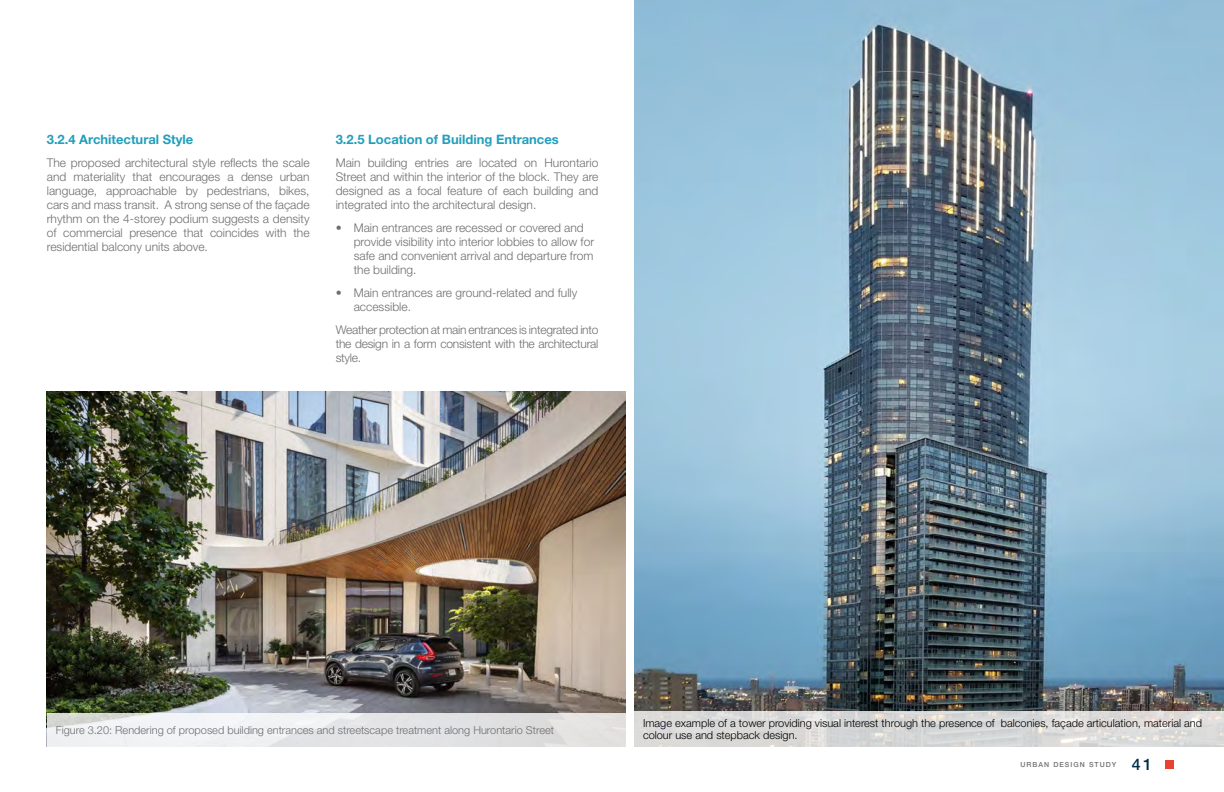
<style>
.page{position:relative;width:1224px;height:792px;background:#fff}
.page>*{position:absolute;margin:0;border:0;box-sizing:border-box;transform-origin:0 0}
.t1{font:500 16px "Helvetica Neue LT Std";color:#003047}
.t2{font:700 13px "Helvetica Neue LT Std";color:#229fbc}
.t3{font:300 12px/14px "Helvetica Neue LT Std";color:#6d6e71;text-align:justify}
.t4{font:300 11px/12.5px "Helvetica Neue LT Std";color:#000}
.t5{font:300 11px "Helvetica Neue LT Std";color:#6d6e71}
.t6{font:500 7px "Helvetica Neue LT Std";letter-spacing:.15em;color:#6e6f71}
</style>
<div class="page">
<div style="left:1165px;top:760px;width:9px;height:9px;background:#ea4232"></div>
<img style="left:634px;top:0;width:590px;height:712px">
<img style="left:47px;top:392px;width:579px;height:321px">
<svg style="left:634px;top:712px;width:590px;height:35px;background:#dad9d8"></svg>
<svg style="left:47px;top:713px;width:579px;height:34px;fill:#e4e4e6"></svg>
<p class="t2" style="left:47px;top:132px;width:148px">3.2.4 Architectural Style</p>
<p class="t3" style="left:47px;top:156px;width:264px">The proposed architectural style reflects the scale and materiality that encourages a dense urban language, approachable by pedestrians, bikes, cars and mass transit. A strong sense of the façade rhythm on the 4-storey podium suggests a density of commercial presence that coincides with the residential balcony units above.</p>
<p class="t2" style="left:336px;top:132px;width:225px">3.2.5 Location of Building Entrances</p>
<p class="t3" style="left:336px;top:156px;width:264px">Main building entries are located on Hurontario Street and within the interior of the block. They are designed as a focal feature of each building and integrated into the architectural design.</p>
<p class="t3" style="left:354px;top:221px;width:242px;text-align:left;text-indent:-18px">• Main entrances are recessed or covered and provide visibility into interior lobbies to allow for safe and convenient arrival and departure from the building.</p>
<p class="t3" style="left:354px;top:286px;width:225px;text-indent:-18px">• Main entrances are ground-related and fully accessible.</p>
<p class="t3" style="left:336px;top:323px;width:264px">Weather protection at main entrances is integrated into the design in a form consistent with the architectural style.</p>
<p class="t5" style="left:56px;top:723px;width:500px">Figure 3.20: Rendering of proposed building entrances and streetscape treatment along Hurontario Street</p>
<p class="t4" style="left:643px;top:717px;width:561px">Image example of a tower providing visual interest through the presence of balconies, façade articulation, material and colour use and stepback design.</p>
<p class="t6" style="left:1021px;top:760px;width:98px">URBAN DESIGN STUDY</p>
<h1 class="t1" style="left:1132px;top:755px;width:22px">41</h1>
</div>
